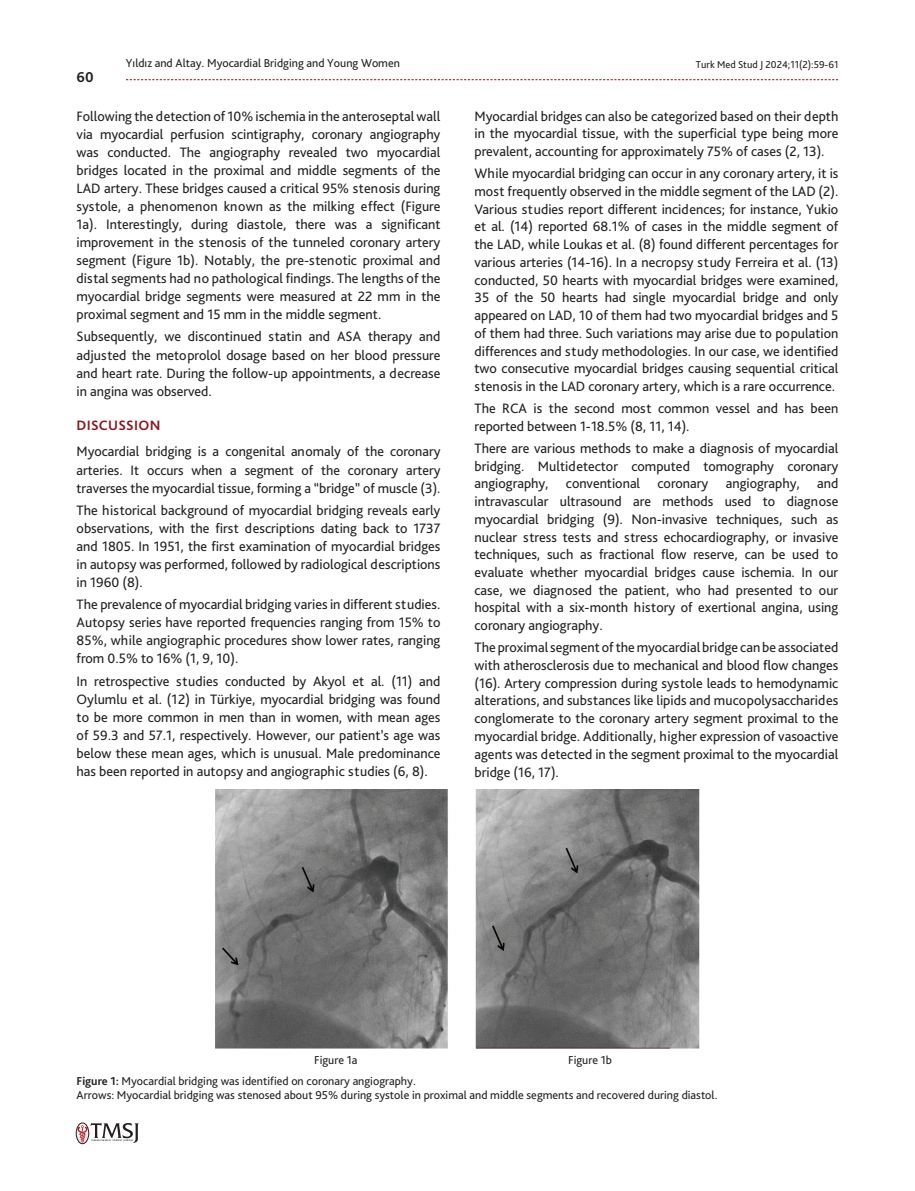
<style>
.page{position:relative;width:915px;height:1191px;background:#fff}
.page>*{position:absolute;margin:0;border:0;box-sizing:border-box;transform-origin:0 0}
.t1{font:700 15px "Bliss Pro";color:#231f20}
.YAZI{font:14.25px/18px "Bliss Pro";color:#231f20;text-align:justify}
.ANA_METİN_BAŞLIK{font:700 14.25px "Bliss Pro";letter-spacing:.02em;color:#88181b}
.RESİM-ALTI{font:12px "Bliss Pro";color:#231f20}
.t2{font:10.5px "Bliss Pro";color:#231f20}
.s1{font-weight:700}
</style>
<div class="page">
<svg style="left:126px;top:79px;width:712px;height:1px"></svg>
<div style="left:76px;top:1122px;width:13px;height:21px;border:1px solid #231f20;border-radius:50%"></div>
<svg style="left:77px;top:1123px;width:62px;height:20px"></svg>
<img style="left:215px;top:789px;width:484px;height:259px">
<p class="t1" style="left:77px;top:68px;width:19px">60</p>
<p class="RESİM-ALTI" style="left:126px;top:55px;width:275px">Yıldız and Altay. Myocardial Bridging and Young Women</p>
<p class="t2" style="left:695px;top:58px;width:144px">Turk Med Stud J 2024;11(2):59-61</p>
<p class="YAZI" style="left:77px;top:107px;width:365px">Following the detection of 10% ischemia in the anteroseptal wall via myocardial perfusion scintigraphy, coronary angiography was conducted. The angiography revealed two myocardial bridges located in the proximal and middle segments of the LAD artery. These bridges caused a critical 95% stenosis during systole, a phenomenon known as the milking effect (Figure 1a). Interestingly, during diastole, there was a significant improvement in the stenosis of the tunneled coronary artery segment (Figure 1b). Notably, the pre-stenotic proximal and distal segments had no pathological findings. The lengths of the myocardial bridge segments were measured at 22 mm in the proximal segment and 15 mm in the middle segment.</p>
<p class="YAZI" style="left:77px;top:327px;width:365px">Subsequently, we discontinued statin and ASA therapy and adjusted the metoprolol dosage based on her blood pressure and heart rate. During the follow-up appointments, a decrease in angina was observed.</p>
<p class="ANA_METİN_BAŞLIK" style="left:77px;top:416px;width:85px">DISCUSSION</p>
<p class="YAZI" style="left:77px;top:442px;width:365px">Myocardial bridging is a congenital anomaly of the coronary arteries. It occurs when a segment of the coronary artery traverses the myocardial tissue, forming a “bridge” of muscle (3).</p>
<p class="YAZI" style="left:77px;top:501px;width:365px">The historical background of myocardial bridging reveals early observations, with the first descriptions dating back to 1737 and 1805. In 1951, the first examination of myocardial bridges in autopsy was performed, followed by radiological descriptions in 1960 (8).</p>
<p class="YAZI" style="left:77px;top:595px;width:365px">The prevalence of myocardial bridging varies in different studies.<br>Autopsy series have reported frequencies ranging from 15% to 85%, while angiographic procedures show lower rates, ranging from 0.5% to 16% (1, 9, 10).</p>
<p class="YAZI" style="left:77px;top:671px;width:365px">In retrospective studies conducted by Akyol et al. (11) and Oylumlu et al. (12) in Türkiye, myocardial bridging was found to be more common in men than in women, with mean ages of 59.3 and 57.1, respectively. However, our patient’s age was below these mean ages, which is unusual. Male predominance has been reported in autopsy and angiographic studies (6, 8).</p>
<p class="YAZI" style="left:474px;top:107px;width:365px">Myocardial bridges can also be categorized based on their depth in the myocardial tissue, with the superficial type being more prevalent, accounting for approximately 75% of cases (2, 13).</p>
<p class="YAZI" style="left:474px;top:164px;width:365px">While myocardial bridging can occur in any coronary artery, it is most frequently observed in the middle segment of the LAD (2).<br>Various studies report different incidences; for instance, Yukio et al. (14) reported 68.1% of cases in the middle segment of the LAD, while Loukas et al. (8) found different percentages for various arteries (14-16). In a necropsy study Ferreira et al. (13) conducted, 50 hearts with myocardial bridges were examined, 35 of the 50 hearts had single myocardial bridge and only appeared on LAD, 10 of them had two myocardial bridges and 5 of them had three. Such variations may arise due to population differences and study methodologies. In our case, we identified two consecutive myocardial bridges causing sequential critical stenosis in the LAD coronary artery, which is a rare occurrence.</p>
<p class="YAZI" style="left:474px;top:399px;width:365px">The RCA is the second most common vessel and has been reported between 1-18.5% (8, 11, 14).</p>
<p class="YAZI" style="left:474px;top:439px;width:365px">There are various methods to make a diagnosis of myocardial bridging. Multidetector computed tomography coronary angiography, conventional coronary angiography, and intravascular ultrasound are methods used to diagnose myocardial bridging (9). Non-invasive techniques, such as nuclear stress tests and stress echocardiography, or invasive techniques, such as fractional flow reserve, can be used to evaluate whether myocardial bridges cause ischemia. In our case, we diagnosed the patient, who had presented to our hospital with a six-month history of exertional angina, using coronary angiography.</p>
<p class="YAZI" style="left:474px;top:638px;width:365px">The proximal segment of the myocardial bridge can be associated with atherosclerosis due to mechanical and blood flow changes (16). Artery compression during systole leads to hemodynamic alterations, and substances like lipids and mucopolysaccharides conglomerate to the coronary artery segment proximal to the myocardial bridge. Additionally, higher expression of vasoactive agents was detected in the segment proximal to the myocardial bridge (16, 17).</p>
<p class="RESİM-ALTI" style="left:314px;top:1052px;width:45px">Figure 1a</p>
<p class="RESİM-ALTI" style="left:568px;top:1052px;width:45px">Figure 1b</p>
<p class="RESİM-ALTI" style="left:77px;top:1073px;width:340px"><span class="s1">Figure 1:</span> Myocardial bridging was identified on coronary angiography.</p>
<p class="RESİM-ALTI" style="left:77px;top:1088px;width:642px">Arrows: Myocardial bridging was stenosed about 95% during systole in proximal and middle segments and recovered during diastol.</p>
</div>
